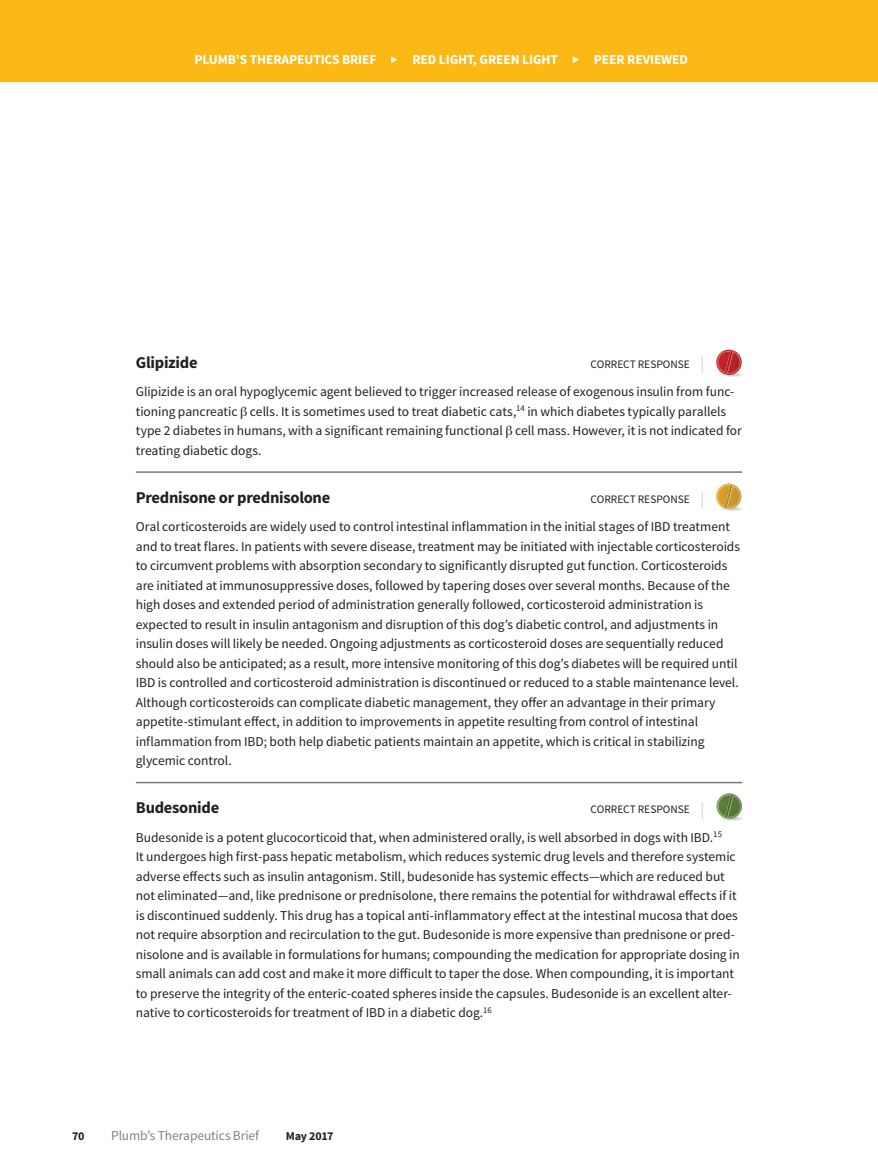
<style>
.page{position:relative;width:878px;height:1175px;background:#fff}
.page>*{position:absolute;margin:0;border:0;box-sizing:border-box;transform-origin:0 0}
.t1{font:700 16.5px "Source Sans Pro";letter-spacing:-.015em;color:#231f20}
.t2{font:13.5px/19.5px "Source Sans Pro";letter-spacing:-.005em;color:#231f20}
.t3{font:700 13.5px "Source Sans Pro";letter-spacing:-.01em;color:#fff}
.t4{font:13.5px "Source Sans Pro";letter-spacing:-.01em;color:#808285}
.t5{font:700 12px "Source Sans Pro";letter-spacing:-.01em;color:#231f20}
.t6{font:11.4px "Source Sans Pro";letter-spacing:-.005em;color:#231f20}
.s1{font-size:16.5px;color:#d1d2d4}
</style>
<div class="page">
<div style="left:0;top:0;width:878px;height:81px;background:#fcb814"></div>
<hr style="left:136px;top:471px;width:606px;height:2px;background:#76787b">
<hr style="left:136px;top:782px;width:606px;height:1px;background:#76787b">
<svg style="left:716px;top:349px;width:27px;height:28px"></svg>
<svg style="left:716px;top:484px;width:27px;height:27px"></svg>
<svg style="left:716px;top:793px;width:28px;height:28px"></svg>
<p class="t3" style="left:194px;top:51px;width:183px">PLUMB’S THERAPEUTICS BRIEF</p>
<p class="t3" style="left:412px;top:51px;width:147px">RED LIGHT, GREEN LIGHT</p>
<p class="t3" style="left:594px;top:51px;width:96px">PEER REVIEWED</p>
<p class="t3" style="left:304px;top:51px;width:142px">REDLIGHT GREEN LIGHT</p>
<p class="t3" style="left:480px;top:51px;width:96px">PE R REVIEWED</p>
<p class="t1" style="left:136px;top:351px;width:63px">Glipizide</p>
<p class="t6" style="left:590px;top:357px;width:115px">CORRECT RESPONSE <span class="s1">|</span></p>
<p class="t2" style="left:136px;top:382px;width:607px">Glipizide is an oral hypoglycemic agent believed to trigger increased release of exogenous insulin from func&shy;tioning pancreatic cells. It is sometimes used to treat diabetic cats,<sup>14</sup> in which diabetes typically parallels type 2 diabetes in humans, with a significant remaining functional cell mass. However, it is not indicated for treating diabetic dogs.</p>
<p class="t1" style="left:136px;top:486px;width:196px">Prednisone or prednisolone</p>
<p class="t6" style="left:590px;top:492px;width:115px">CORRECT RESPONSE <span class="s1">|</span></p>
<p class="t2" style="left:136px;top:517px;width:605px">Oral corticosteroids are widely used to control intestinal inflammation in the initial stages of IBD treatment and to treat flares. In patients with severe disease, treatment may be initiated with injectable corticosteroids to circumvent problems with absorption secondary to significantly disrupted gut function. Corticosteroids are initiated at immunosuppressive doses, followed by tapering doses over several months. Because of the high doses and extended period of administration generally followed, corticosteroid administration is expected to result in insulin antagonism and disruption of this dog’s diabetic control, and adjustments in insulin doses will likely be needed. Ongoing adjustments as corticosteroid doses are sequentially reduced should also be anticipated; as a result, more intensive monitoring of this dog’s diabetes will be required until IBD is controlled and corticosteroid administration is discontinued or reduced to a stable maintenance level.<br>Although corticosteroids can complicate diabetic management, they offer an advantage in their primary appetite-stimulant effect, in addition to improvements in appetite resulting from control of intestinal inflammation from IBD; both help diabetic patients maintain an appetite, which is critical in stabilizing glycemic control.</p>
<p class="t1" style="left:136px;top:797px;width:85px">Budesonide</p>
<p class="t6" style="left:590px;top:802px;width:115px">CORRECT RESPONSE <span class="s1">|</span></p>
<p class="t2" style="left:136px;top:828px;width:605px">Budesonide is a potent glucocorticoid that, when administered orally, is well absorbed in dogs with IBD.<sup>15<br></sup>It undergoes high first-pass hepatic metabolism, which reduces systemic drug levels and therefore systemic adverse effects such as insulin antagonism. Still, budesonide has systemic effects—which are reduced but not eliminated—and, like prednisone or prednisolone, there remains the potential for withdrawal effects if it is discontinued suddenly. This drug has a topical anti-inflammatory effect at the intestinal mucosa that does not require absorption and recirculation to the gut. Budesonide is more expensive than prednisone or pred&shy;nisolone and is available in formulations for humans; compounding the medication for appropriate dosing in small animals can add cost and make it more difficult to taper the dose. When compounding, it is important to preserve the integrity of the enteric-coated spheres inside the capsules. Budesonide is an excellent alter&shy;native to corticosteroids for treatment of IBD in a diabetic dog.<sup>16</sup></p>
<p class="t5" style="left:72px;top:1128px;width:14px">70</p>
<p class="t4" style="left:111px;top:1127px;width:149px">Plumb’s Therapeutics Brief</p>
<p class="t5" style="left:286px;top:1128px;width:49px">May 2017</p>
</div>
